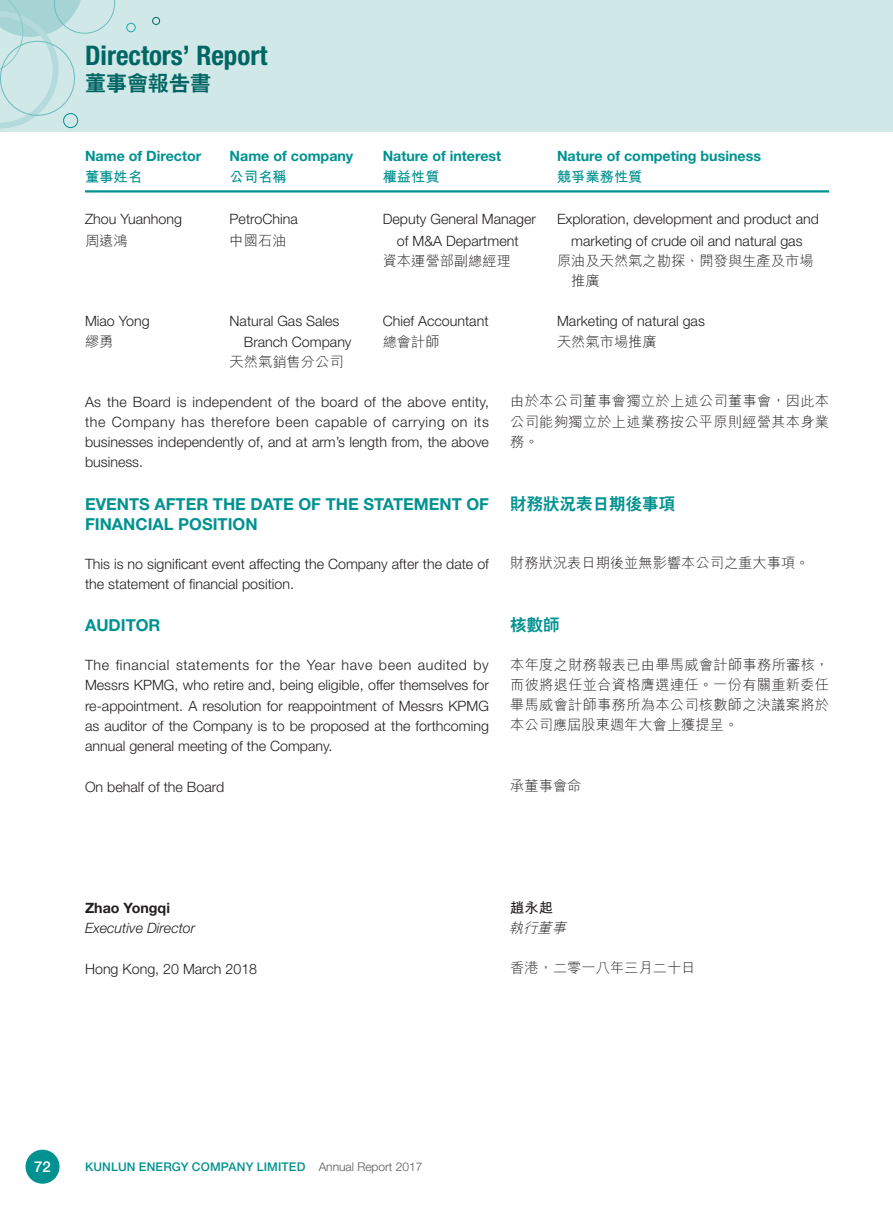
<style>
.page{position:relative;width:893px;height:1212px;background:#fff}
.page>*{position:absolute;margin:0;border:0;box-sizing:border-box;transform-origin:0 0}
.t1{font:700 condensed 27px "Helvetica Neue LT Std";color:#006663}
.t2{font:800 21px "C Hei 2 HK";color:#006663}
.Subhead_1_e{font:700 16.5px/20.2px "Helvetica Neue LT Std";color:#009290}
.Subhead_1_c{font:800 16.5px "C Hei 2 HK";color:#009290}
.t3{font:500 15px "Helvetica Neue LT Std";color:#fff}
.body_e{font:300 14.25px/20.2px "Helvetica Neue LT Std";color:#231f20;text-align:justify}
.Table_2_Colume{font:300 14.25px "Helvetica Neue LT Std";color:#231f20}
.body_c{font:300 14.25px/20.2px "M Hei HK";letter-spacing:.02em;color:#231f20;text-align:justify}
.Table_2_Colume-2{font:700 14.25px "Helvetica Neue LT Std";color:#009290}
.Table_2_Colume-3{font:300 14.25px "M Hei HK";color:#231f20}
.body_c-2{font:300 14.25px "M Hei HK";color:#231f20}
.Table_2_Colume-4{font:700 14.25px "M Hei HK";color:#009290}
.body_e-2{font:italic 300 14.25px "Helvetica Neue LT Std";color:#231f20}
.body_e-3{font:700 14.25px "Helvetica Neue LT Std";color:#231f20}
.body_c-3{font:italic 300 14.25px "M Hei HK";color:#231f20}
.body_c-4{font:700 14.25px "M Hei HK";color:#231f20}
.t4{font:500 12px "Helvetica Neue LT Std";letter-spacing:.015em;color:#009290}
.s1{font-weight:300;color:#57585a}
</style>
<div class="page">
<div style="left:0;top:0;width:892px;height:132px;background:#d0e8e8"></div>
<div style="left:127px;top:23px;width:8px;height:9px;border:1px solid #1caaaa;border-radius:50%"></div>
<div style="left:153px;top:17px;width:7px;height:8px;border:1px solid #006663;border-radius:50%"></div>
<svg style="left:0;top:0;width:115px;height:128px"></svg>
<div style="left:26px;top:1150px;width:34px;height:34px;background:#009290;border-radius:50%"></div>
<hr style="left:85px;top:190px;width:744px;height:3px;background:#009290">
<h1 class="t1" style="left:85px;top:39px;width:184px">Directors’ Report</h1>
<h2 class="t2" style="left:85px;top:73px;width:127px">董事會報告書</h2>
<p class="Table_2_Colume-2" style="left:85px;top:147px;width:118px">Name of Director</p>
<p class="Table_2_Colume-2" style="left:230px;top:147px;width:125px">Name of company</p>
<p class="Table_2_Colume-2" style="left:383px;top:147px;width:120px">Nature of interest</p>
<p class="Table_2_Colume-2" style="left:557px;top:147px;width:205px">Nature of competing business</p>
<p class="Table_2_Colume-4" style="left:85px;top:166px;width:58px">董事姓名</p>
<p class="Table_2_Colume-4" style="left:230px;top:166px;width:58px">公司名稱</p>
<p class="Table_2_Colume-4" style="left:383px;top:166px;width:58px">權益性質</p>
<p class="Table_2_Colume-4" style="left:557px;top:166px;width:87px">競爭業務性質</p>
<p class="Table_2_Colume" style="left:85px;top:211px;width:98px">Zhou Yuanhong</p>
<p class="Table_2_Colume" style="left:230px;top:211px;width:70px">PetroChina</p>
<p class="Table_2_Colume" style="left:383px;top:211px;width:155px">Deputy General Manager</p>
<p class="Table_2_Colume" style="left:557px;top:211px;width:263px">Exploration, development and product and</p>
<p class="Table_2_Colume-3" style="left:85px;top:233px;width:44px">周遠鴻</p>
<p class="Table_2_Colume-3" style="left:230px;top:233px;width:58px">中國石油</p>
<p class="Table_2_Colume" style="left:397px;top:232px;width:123px">of M&amp;A Department</p>
<p class="Table_2_Colume" style="left:571px;top:232px;width:233px">marketing of crude oil and natural gas</p>
<p class="Table_2_Colume-3" style="left:383px;top:253px;width:130px">資本運營部副總經理</p>
<p class="Table_2_Colume-3" style="left:557px;top:253px;width:258px">原油及天然氣之勘探、開發與生產及市場</p>
<p class="Table_2_Colume-3" style="left:571px;top:274px;width:30px">推廣</p>
<p class="Table_2_Colume" style="left:85px;top:312px;width:66px">Miao Yong</p>
<p class="Table_2_Colume" style="left:230px;top:312px;width:111px">Natural Gas Sales</p>
<p class="Table_2_Colume" style="left:383px;top:312px;width:107px">Chief Accountant</p>
<p class="Table_2_Colume" style="left:557px;top:312px;width:149px">Marketing of natural gas</p>
<p class="Table_2_Colume-3" style="left:85px;top:334px;width:30px">繆勇</p>
<p class="Table_2_Colume" style="left:244px;top:333px;width:109px">Branch Company</p>
<p class="Table_2_Colume-3" style="left:383px;top:334px;width:58px">總會計師</p>
<p class="Table_2_Colume-3" style="left:557px;top:334px;width:101px">天然氣市場推廣</p>
<p class="Table_2_Colume-3" style="left:230px;top:355px;width:115px">天然氣銷售分公司</p>
<p class="body_e" style="left:85px;top:391px;width:405px">As the Board is independent of the board of the above entity, the Company has therefore been capable of carrying on its businesses independently of, and at arm’s length from, the above business.</p>
<p class="Subhead_1_e" style="left:85px;top:493px;width:405px">EVENTS AFTER THE DATE OF THE STATEMENT OF<br>FINANCIAL POSITION</p>
<p class="body_e" style="left:85px;top:553px;width:405px">This is no significant event affecting the Company after the date of the statement of financial position.</p>
<p class="Subhead_1_e" style="left:85px;top:615px;width:77px">AUDITOR</p>
<p class="body_e" style="left:85px;top:654px;width:405px">The financial statements for the Year have been audited by Messrs KPMG, who retire and, being eligible, offer themselves for re-appointment. A resolution for reappointment of Messrs KPMG as auditor of the Company is to be proposed at the forthcoming annual general meeting of the Company.</p>
<p class="body_e" style="left:85px;top:776px;width:141px">On behalf of the Board</p>
<p class="body_c" style="left:510px;top:391px;width:320px">由於本公司董事會獨立於上述公司董事會，因此本公司能夠獨立於上述業務按公平原則經營其本身業務。</p>
<p class="Subhead_1_c" style="left:510px;top:495px;width:166px">財務狀況表日期後事項</p>
<p class="body_c-2" style="left:510px;top:556px;width:301px">財務狀況表日期後並無影響本公司之重大事項。</p>
<p class="Subhead_1_c" style="left:510px;top:617px;width:51px">核數師</p>
<p class="body_c" style="left:510px;top:654px;width:320px">本年度之財務報表已由畢馬威會計師事務所審核，而彼將退任並合資格膺選連任。一份有關重新委任畢馬威會計師事務所為本公司核數師之決議案將於本公司應屆股東週年大會上獲提呈。</p>
<p class="body_c" style="left:510px;top:775px;width:73px">承董事會命</p>
<p class="body_e-3" style="left:85px;top:899px;width:86px">Zhao Yongqi</p>
<p class="body_e-2" style="left:85px;top:920px;width:112px">Executive Director</p>
<p class="body_e" style="left:85px;top:958px;width:174px">Hong Kong, 20 March 2018</p>
<p class="t3" style="left:34px;top:1157px;width:18px">72</p>
<p class="t4" style="left:85px;top:1159px;width:339px">KUNLUN ENERGY COMPANY LIMITED <span class="s1">Annual Report 2017</span></p>
<p class="body_c-4" style="left:510px;top:897px;width:44px">趙永起</p>
<p class="body_c-3" style="left:509px;top:920px;width:62px">執行董事</p>
<p class="body_c-2" style="left:510px;top:961px;width:187px">香港，二零一八年三月二十日</p>
</div>
